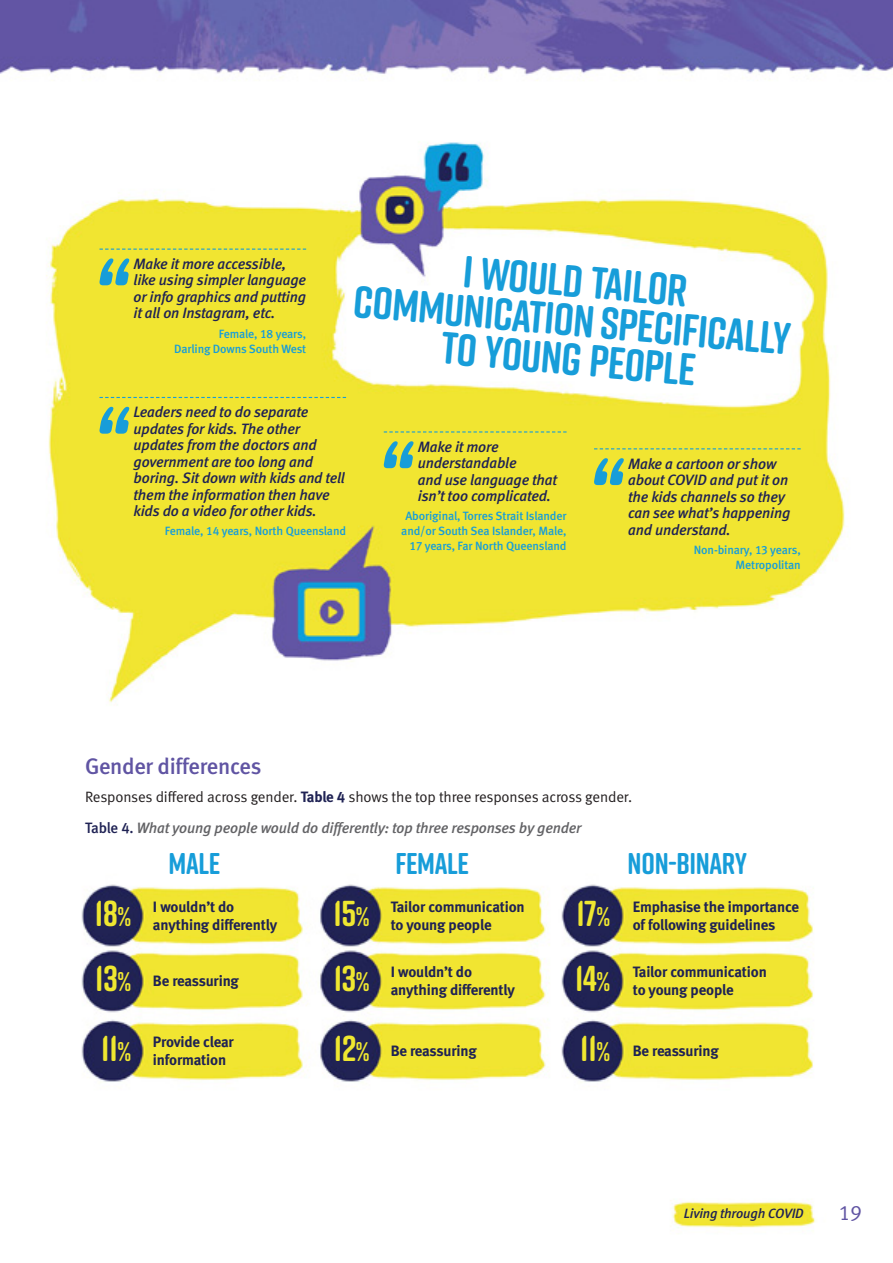
<style>
.page{position:relative;width:893px;height:1263px;background:#fff}
.page>*{position:absolute;margin:0;border:0;box-sizing:border-box;transform-origin:0 0}
.Heading_Middle{font:700 45px/39px "Rift Soft";color:#179dd9;text-align:center}
.Number_24pt{font:700 36px "Rift Soft";letter-spacing:-.01em;color:#efe730}
.Heading_infographics{font:700 30px "Rift Soft";letter-spacing:-.01em;color:#179dd9}
.Heading_1{font:22.5px "Meta Medium LF";letter-spacing:-.015em;color:#6054a3}
.t1{font:21px "Meta Normal LF";color:#6054a3}
.Quote_italic_10pt_Na{font:italic 15px/16.5px "Meta Medium LF";letter-spacing:-.01em;color:#1f2254}
.BODY_Bold_Navy__Stat{font:15px/18px "Meta Bold LF";letter-spacing:-.01em;color:#1f2254}
.BODY{font:15px "Meta Normal LF";letter-spacing:-.01em;color:#231f20}
.Figure_Headings{font:italic 15px "Meta Medium LF";letter-spacing:-.01em;color:#636366}
.t2{font:italic 13.5px "Meta Medium LF";letter-spacing:-.01em;color:#1f2254}
.Quote_author_light_b{font:12px/15px "Meta Medium LF";letter-spacing:-.01em;color:#179dd9;text-align:right}
.s1{font-family:"Meta Bold LF";color:#1f2254}
.s2{font-style:normal;color:#1f2254}
.s3{font-size:27px}
</style>
<div class="page">
<img style="left:0;top:0;width:893px;height:1228px">
<svg style="left:99px;top:249px;width:207px;height:1px"></svg>
<svg style="left:99px;top:258px;width:33px;height:27px"></svg>
<svg style="left:99px;top:397px;width:247px;height:1px"></svg>
<svg style="left:99px;top:406px;width:33px;height:28px"></svg>
<svg style="left:384px;top:431px;width:183px;height:1px"></svg>
<svg style="left:383px;top:441px;width:33px;height:27px"></svg>
<svg style="left:594px;top:448px;width:207px;height:1px"></svg>
<svg style="left:593px;top:458px;width:33px;height:27px"></svg>
<p class="Quote_italic_10pt_Na" style="left:134px;top:255px;width:174px">Make it more accessible, like using simpler language or info graphics and putting it all on Instagram, etc.</p>
<p class="Quote_author_light_b" style="left:174px;top:326px;width:134px">Female, 18 years,<br>Darling Downs South West</p>
<p class="Quote_italic_10pt_Na" style="left:134px;top:403px;width:213px">Leaders need to do separate updates for kids. The other updates from the doctors and government are too long and boring. Sit down with kids and tell them the information then have kids do a video for other kids.</p>
<p class="Quote_author_light_b" style="left:165px;top:524px;width:183px">Female, 14 years, North Queensland</p>
<p class="Heading_Middle" style="left:359px;top:242px;width:440px;rotate:5deg">I WOULD TAILOR<br>COMMUNICATION SPECIFICALLY<br>TO YOUNG PEOPLE</p>
<p class="Quote_italic_10pt_Na" style="left:418px;top:438px;width:141px">Make it more understandable<br>and use language that isn’t too complicated.</p>
<p class="Quote_author_light_b" style="left:401px;top:509px;width:167px">Aboriginal, Torres Strait Islander and/or South Sea Islander, Male,<br>17 years, Far North Queensland</p>
<p class="Quote_italic_10pt_Na" style="left:628px;top:455px;width:164px">Make a cartoon or show about COVID and put it on the kids channels so they can see what’s happening and understand.</p>
<p class="Quote_author_light_b" style="left:694px;top:542px;width:108px">Non-binary, 13 years,<br>Metropolitan</p>
<h1 class="Heading_1" style="left:85px;top:753px;width:178px">Gender differences</h1>
<p class="BODY" style="left:85px;top:788px;width:549px">Responses differed across gender. <span class="s1">Table 4</span> shows the top three responses across gender.</p>
<h2 class="Figure_Headings" style="left:85px;top:819px;width:498px"><span class="s2">Table 4.</span> What young people would do differently: top three responses by gender</h2>
<p class="Heading_infographics" style="left:169px;top:842px;width:53px">MALE</p>
<p class="Number_24pt" style="left:95px;top:887px;width:38px">18<span class="s3">%</span></p>
<p class="BODY_Bold_Navy__Stat" style="left:153px;top:897px;width:126px">I wouldn’t do anything differently</p>
<p class="Number_24pt" style="left:95px;top:953px;width:38px">13<span class="s3">%</span></p>
<p class="BODY_Bold_Navy__Stat" style="left:153px;top:971px;width:87px">Be reassuring</p>
<p class="Heading_infographics" style="left:628px;top:842px;width:121px">NON-BINARY</p>
<p class="Heading_infographics" style="left:395px;top:842px;width:75px">FEMALE</p>
<p class="Number_24pt" style="left:576px;top:887px;width:35px">17<span class="s3">%</span></p>
<p class="BODY_Bold_Navy__Stat" style="left:633px;top:897px;width:168px">Emphasise the importance of following guidelines</p>
<p class="Number_24pt" style="left:575px;top:953px;width:37px">14<span class="s3">%</span></p>
<p class="BODY_Bold_Navy__Stat" style="left:633px;top:962px;width:136px">Tailor communication to young people</p>
<p class="Number_24pt" style="left:580px;top:1023px;width:32px">11<span class="s3">%</span></p>
<p class="BODY_Bold_Navy__Stat" style="left:633px;top:1041px;width:87px">Be reassuring</p>
<p class="Number_24pt" style="left:333px;top:887px;width:38px">15<span class="s3">%</span></p>
<p class="BODY_Bold_Navy__Stat" style="left:391px;top:897px;width:136px">Tailor communication to young people</p>
<p class="Number_24pt" style="left:334px;top:953px;width:38px">13<span class="s3">%</span></p>
<p class="BODY_Bold_Navy__Stat" style="left:391px;top:962px;width:126px">I wouldn’t do anything differently</p>
<p class="Number_24pt" style="left:334px;top:1023px;width:37px">12<span class="s3">%</span></p>
<p class="BODY_Bold_Navy__Stat" style="left:391px;top:1041px;width:87px">Be reassuring</p>
<p class="Number_24pt" style="left:101px;top:1023px;width:32px">11<span class="s3">%</span></p>
<p class="BODY_Bold_Navy__Stat" style="left:153px;top:1032px;width:82px">Provide clear information</p>
<p class="t2" style="left:684px;top:1205px;width:121px">Living through COVID</p>
<h3 class="t1" style="left:839px;top:1201px;width:25px">19</h3>
</div>
